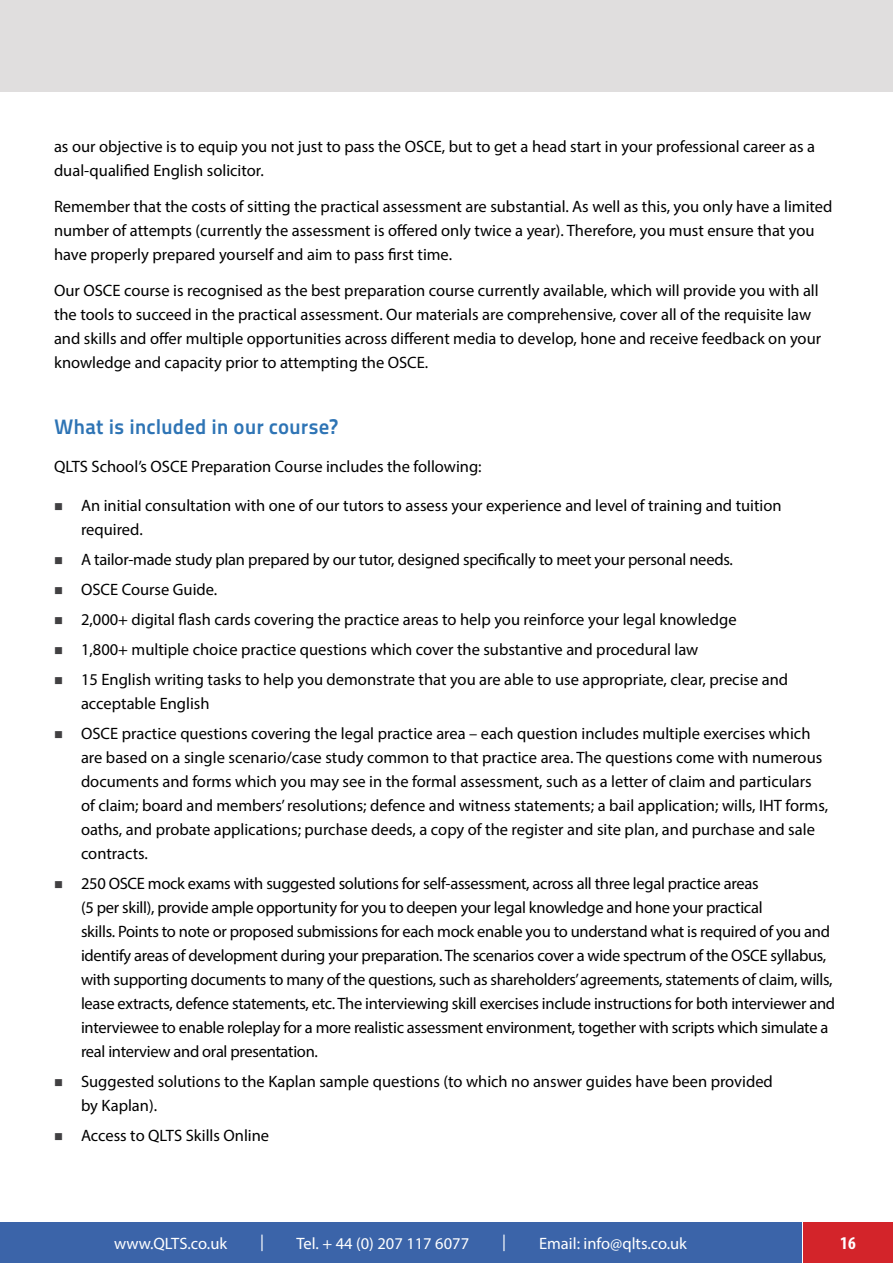
<style>
.page{position:relative;width:893px;height:1263px;background:#fff}
.page>*{position:absolute;margin:0;border:0;box-sizing:border-box;transform-origin:0 0}
.t1{font:21px "Titillium Maps 29 L 800 wt";color:#2e74b5}
.t2{font:700 condensed 18px "Myriad Pro";color:#fff}
.t3{font:16.5px/24px "Myriad Pro";color:#000}
.t4{font:16.5px/24px "Myriad Pro";letter-spacing:-.02em;color:#000}
.t5{font:16.5px "Myriad Pro";color:#fff}
</style>
<div class="page">
<div style="left:0;top:1222px;width:801px;height:41px;background:#3b64a9"></div>
<div style="left:803px;top:1222px;width:90px;height:41px;background:#d3242a"></div>
<div style="left:0;top:0;width:893px;height:91px;background:#e0dede"></div>
<p class="t3" style="left:54px;top:134px;width:762px">as our objective is to equip you not just to pass the OSCE, but to get a head start in your professional career as a dual-qualified English solicitor.</p>
<p class="t3" style="left:54px;top:194px;width:780px">Remember that the costs of sitting the practical assessment are substantial. As well as this, you only have a limited number of attempts (currently the assessment is offered only twice a year). Therefore, you must ensure that you have properly prepared yourself and aim to pass first time.</p>
<p class="t3" style="left:54px;top:278px;width:769px">Our OSCE course is recognised as the best preparation course currently available, which will provide you with all the tools to succeed in the practical assessment. Our materials are comprehensive, cover all of the requisite law and skills and offer multiple opportunities across different media to develop, hone and receive feedback on your knowledge and capacity prior to attempting the OSCE.</p>
<p class="t1" style="left:54px;top:410px;width:285px">What is included in our course?</p>
<p class="t3" style="left:54px;top:454px;width:429px">QLTS School’s OSCE Preparation Course includes the following:</p>
<p class="t3" style="left:81px;top:493px;width:702px">An initial consultation with one of our tutors to assess your experience and level of training and tuition required.</p>
<p class="t3" style="left:81px;top:544px;width:709px;line-height:30px">A tailor-made study plan prepared by our tutor, designed specifically to meet your personal needs.<br>OSCE Course Guide.<br>2,000+ digital flash cards covering the practice areas to help you reinforce your legal knowledge<br>1,800+ multiple choice practice questions which cover the substantive and procedural law<br>15 English writing tasks to help you demonstrate that you are able to use appropriate, clear, precise and</p>
<p class="t3" style="left:81px;top:688px;width:731px;line-height:30px">acceptable English<br>OSCE practice questions covering the legal practice area – each question includes multiple exercises which</p>
<p class="t3" style="left:81px;top:745px;width:749px">are based on a single scenario/case study common to that practice area. The questions come with numerous documents and forms which you may see in the formal assessment, such as a letter of claim and particulars of claim; board and members’ resolutions; defence and witness statements; a bail application; wills, IHT forms, oaths, and probate applications; purchase deeds, a copy of the register and site plan, and purchase and sale contracts.</p>
<p class="t4" style="left:81px;top:871px;width:756px">250 OSCE mock exams with suggested solutions for self-assessment, across all three legal practice areas<br>(5 per skill), provide ample opportunity for you to deepen your legal knowledge and hone your practical<br>skills. Points to note or proposed submissions for each mock enable you to understand what is required of you and identify areas of development during your preparation. The scenarios cover a wide spectrum of the OSCE syllabus, with supporting documents to many of the questions, such as shareholders’ agreements, statements of claim, wills, lease extracts, defence statements, etc. The interviewing skill exercises include instructions for both interviewer and interviewee to enable roleplay for a more realistic assessment environment, together with scripts which simulate a real interview and oral presentation.</p>
<p class="t3" style="left:81px;top:1069px;width:693px">Suggested solutions to the Kaplan sample questions (to which no answer guides have been provided by Kaplan).</p>
<p class="t3" style="left:81px;top:1123px;width:190px">Access to QLTS Skills Online</p>
<p class="t5" style="left:114px;top:1233px;width:115px">www.QLTS.co.uk</p>
<p class="t5" style="left:260px;top:1232px;width:5px">|</p>
<p class="t5" style="left:296px;top:1233px;width:174px">Tel. + 44 (0) 207 117 6077</p>
<p class="t5" style="left:502px;top:1232px;width:5px">|</p>
<p class="t5" style="left:539px;top:1233px;width:149px">Email: info@qlts.co.uk</p>
<p class="t2" style="left:840px;top:1232px;width:17px">16</p>
</div>
